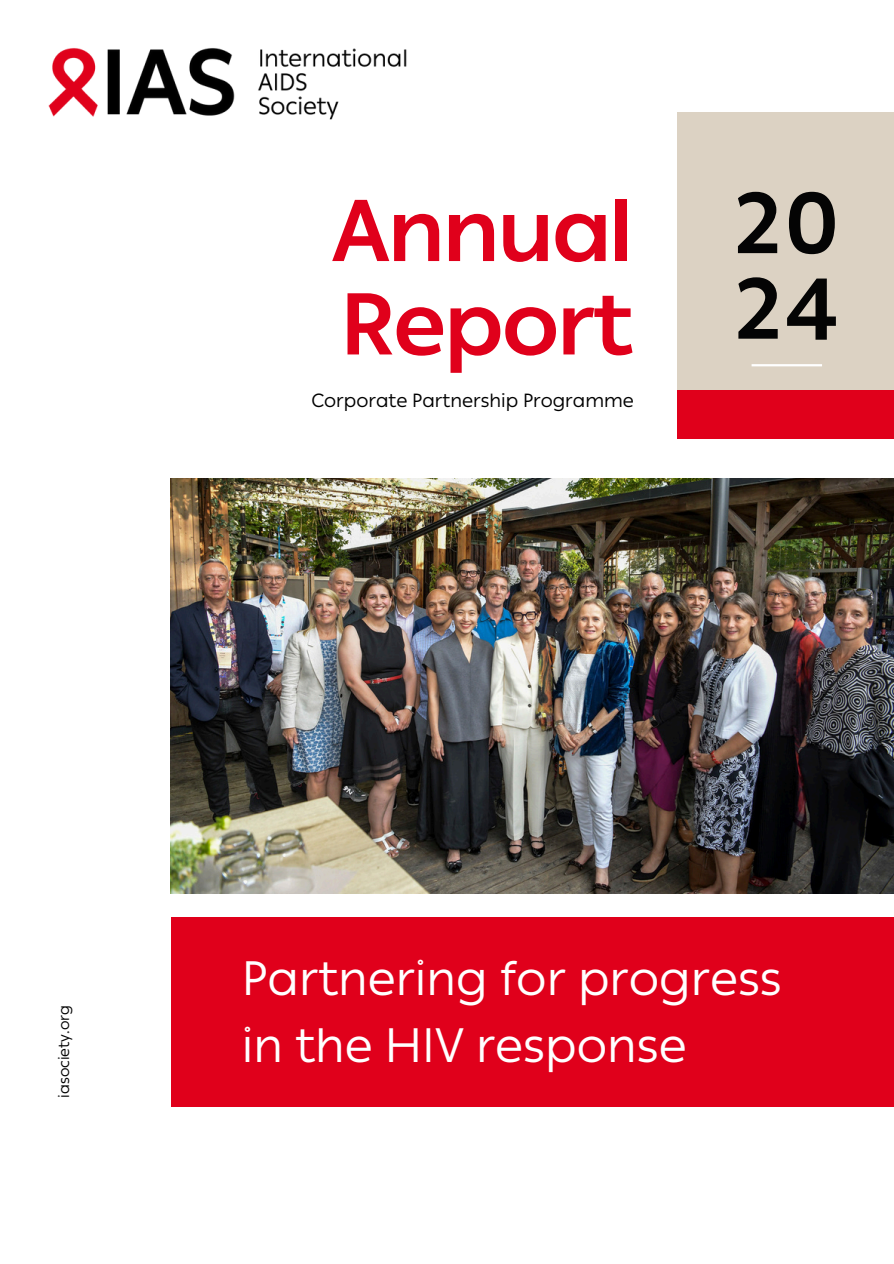
<style>
.page{position:relative;width:894px;height:1264px;background:#fff}
.page>*{position:absolute;margin:0;border:0;box-sizing:border-box;transform-origin:0 0}
.t1{font:700 87px/93.3px "IAS Ribbon Sans";letter-spacing:-.015em;color:#e0001b}
.t2{font:700 85.5px/85.5px "IAS Ribbon Sans";color:#040404}
.t3{font:48px/66.3px "IAS Ribbon Sans";color:#fff}
.t4{font:19.05px "IAS Ribbon Sans";color:#000}
.t5{font:15px "IAS Ribbon Sans";color:#000}
</style>
<div class="page">
<div style="left:676px;top:112px;width:217px;height:278px;background:#dcd2c3"></div>
<div style="left:676px;top:390px;width:217px;height:48px;background:#e0001b"></div>
<hr style="left:751px;top:364px;width:70px;height:2px;background:#fff">
<img style="left:171px;top:479px;width:722px;height:414px">
<img style="left:48px;top:48px;width:359px;height:72px">
<div style="left:171px;top:917px;width:722px;height:189px;background:#e0001b"></div>
<h2 class="t1" style="left:332px;top:184px;width:302px">Annual<br>Report</h2>
<h4 class="t4" style="left:311px;top:389px;width:324px">Corporate Partnership Programme</h4>
<h1 class="t2" style="left:734px;top:181px;width:106px">20<br>24</h1>
<p class="t5" style="left:55px;top:1097px;width:94px;rotate:-90deg">iasociety.org</p>
<p class="t3" style="left:242px;top:945px;width:541px">Partnering for progress in the HIV response</p>
</div>
